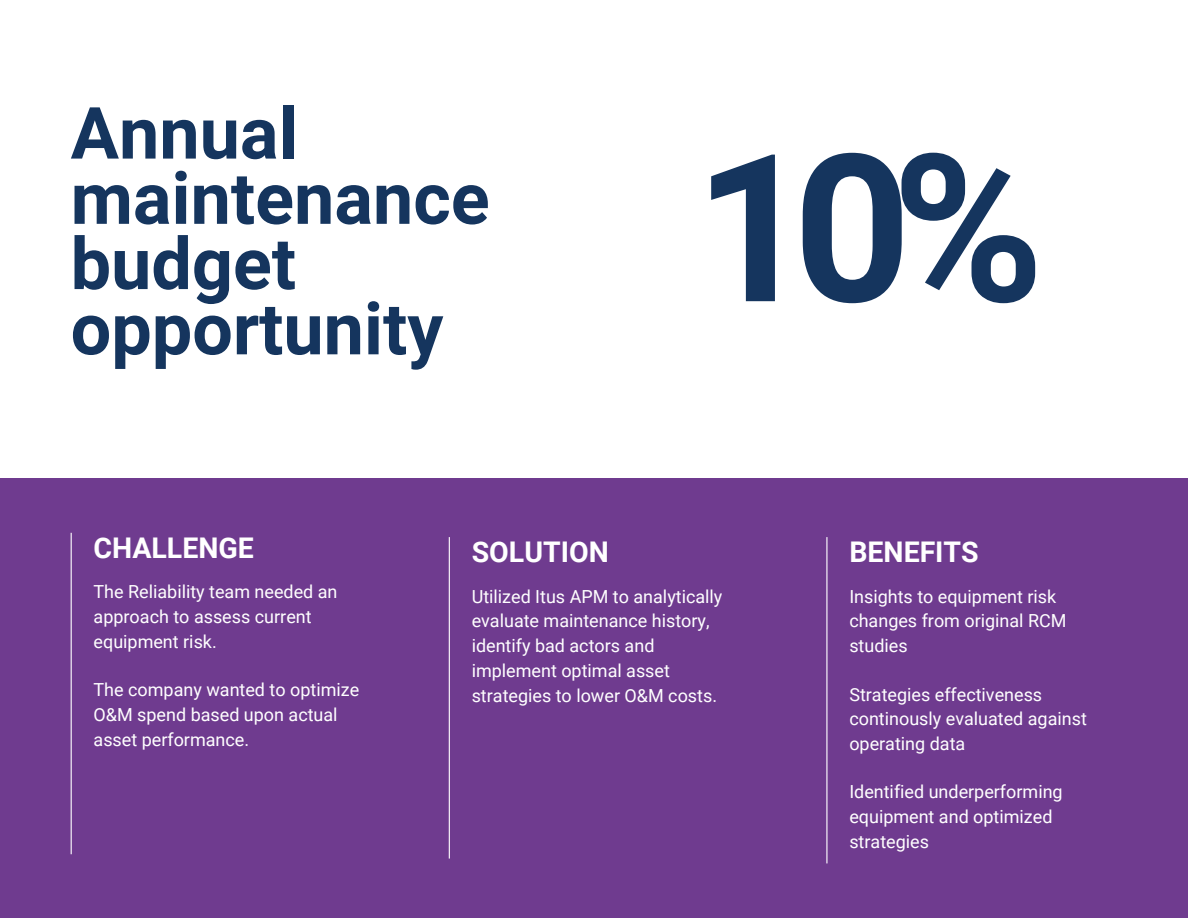
<style>
.page{position:relative;width:1188px;height:918px;background:#fff}
.page>*{position:absolute;margin:0;border:0;box-sizing:border-box;transform-origin:0 0}
.t1{font:700 205.95px "Roboto";color:#15355e}
.t2{font:700 72px/65.2px "Roboto";color:#15355e}
.t3{font:700 28.5px "Roboto";color:#fff}
.t4{font:18px/24.8px "Roboto";color:#fff}
</style>
<div class="page">
<div style="left:0;top:478px;width:1188px;height:440px;background:#6f3b8f"></div>
<hr style="left:71px;top:533px;width:1px;height:321px;background:#fff">
<hr style="left:449px;top:537px;width:1px;height:322px;background:#fff">
<hr style="left:826px;top:537px;width:1px;height:326px;background:#fff">
<h2 class="t2" style="left:71px;top:101px;width:421px">Annual maintenance budget opportunity</h2>
<h1 class="t1" style="left:694px;top:110px;width:351px">10%</h1>
<h3 class="t3" style="left:94px;top:532px;width:162px">CHALLENGE</h3>
<p class="t4" style="left:94px;top:580px;width:245px">The Reliability team needed an approach to assess current equipment risk.</p>
<p class="t4" style="left:94px;top:678px;width:267px">The company wanted to optimize<br>O&amp;M spend based upon actual asset performance.</p>
<h3 class="t3" style="left:472px;top:536px;width:139px">SOLUTION</h3>
<p class="t4" style="left:472px;top:584px;width:252px">Utilized Itus APM to analytically evaluate maintenance history, identify bad actors and implement optimal asset strategies to lower O&amp;M costs.</p>
<h3 class="t3" style="left:849px;top:536px;width:131px">BENEFITS</h3>
<p class="t4" style="left:849px;top:584px;width:219px">Insights to equipment risk changes from original RCM studies</p>
<p class="t4" style="left:849px;top:682px;width:239px">Strategies effectiveness continously evaluated against operating data</p>
<p class="t4" style="left:849px;top:780px;width:215px">Identified underperforming equipment and optimized strategies</p>
</div>
